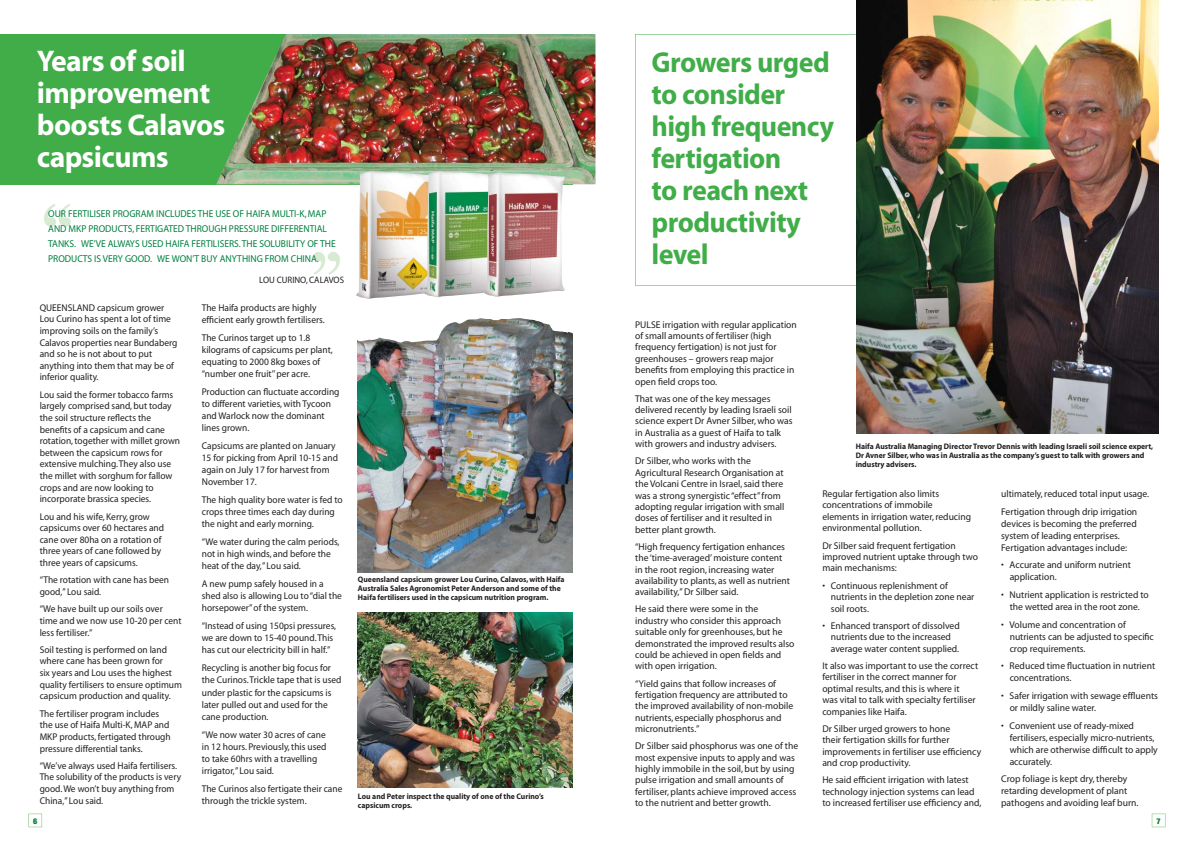
<style>
.page{position:relative;width:1191px;height:842px;background:#fff}
.page>*{position:absolute;margin:0;border:0;box-sizing:border-box;transform-origin:0 0}
.t1{font:100px "Bembo";color:#d8ebd2}
.t2{font:30px/32px "Myriad Headline";color:#fff}
.t3{font:29px/32px "Myriad Headline";color:#41ad49;scale:.96 1}
.t4{font:10px/15px "Myriad";color:#00803f;scale:.95 1}
.t5{font:9.8px/11.4px "Myriad";color:#231f20}
.t6{font:9.8px/11.6px "Myriad";color:#231f20;scale:.96 1}
.t7{font:9.3px "Myriad";color:#231f20;scale:.95 1}
.t8{font:700 8px/9px "Myriad";color:#231f20;scale:.96 1}
.t9{font:900 condensed 8px "Helvetica Neue";color:#00803f}
</style>
<div class="page">
<svg style="left:635px;top:34px;width:222px;height:252px"></svg>
<div style="left:0;top:34px;width:573px;height:150px;background:#41ad49"></div>
<svg style="left:1151px;top:814px;width:14px;height:13px"></svg>
<svg style="left:28px;top:814px;width:14px;height:13px"></svg>
<img style="left:216px;top:34px;width:379px;height:150px">
<img style="left:358px;top:318px;width:215px;height:254px">
<img style="left:358px;top:612px;width:215px;height:175px">
<img style="left:355px;top:171px;width:69px;height:128px">
<img style="left:424px;top:171px;width:82px;height:126px">
<img style="left:484px;top:172px;width:81px;height:125px">
<img style="left:857px;top:0;width:301px;height:434px">
<h2 class="t2" style="left:37px;top:47px;width:189px">Years of soil improvement boosts Calavos capsicums</h2>
<h1 class="t1" style="left:37px;top:202px;width:42px">‘‘</h1>
<p class="t4" style="left:48px;top:207px;width:304px">OUR FERTILISER PROGRAM INCLUDES THE USE OF HAIFA MULTI-K, MAP AND MKP PRODUCTS, FERTIGATED THROUGH PRESSURE DIFFERENTIAL TANKS. WE’VE ALWAYS USED HAIFA FERTILISERS. THE SOLUBILITY OF THE PRODUCTS IS VERY GOOD. WE WON’T BUY ANYTHING FROM CHINA.</p>
<p class="t7" style="left:259px;top:276px;width:91px">LOU CURINO, CALAVOS</p>
<h1 class="t1" style="left:347px;top:276px;width:42px;rotate:-180deg">‘‘</h1>
<p class="t6" style="left:40px;top:302px;width:145px">QUEENSLAND capsicum grower<br>Lou Curino has spent a lot of time improving soils on the family’s<br>Calavos properties near Bundaberg and so he is not about to put anything into them that may be of inferior quality.</p>
<p class="t6" style="left:40px;top:389px;width:148px">Lou said the former tobacco farms largely comprised sand, but today the soil structure reflects the benefits of a capsicum and cane rotation, together with millet grown between the capsicum rows for extensive mulching. They also use the millet with sorghum for fallow crops and are now looking to incorporate brassica species.</p>
<p class="t6" style="left:40px;top:511px;width:131px">Lou and his wife, Kerry, grow capsicums over 60 hectares and cane over 80ha on a rotation of three years of cane followed by three years of capsicums.</p>
<p class="t6" style="left:40px;top:575px;width:136px">“The rotation with cane has been good,’’ Lou said.</p>
<p class="t6" style="left:40px;top:604px;width:149px">“We have built up our soils over time and we now use 10-20 per cent less fertiliser.’’</p>
<p class="t6" style="left:40px;top:644px;width:150px">Soil testing is performed on land where cane has been grown for<br>six years and Lou uses the highest quality fertilisers to ensure optimum capsicum production and quality.</p>
<p class="t6" style="left:40px;top:708px;width:138px">The fertiliser program includes the use of Haifa Multi-K, MAP and<br>MKP products, fertigated through pressure differential tanks.</p>
<p class="t6" style="left:40px;top:760px;width:149px">“We’ve always used Haifa fertilisers.<br>The solubility of the products is very good. We won’t buy anything from<br>China,’’ Lou said.</p>
<p class="t6" style="left:202px;top:302px;width:130px;line-height:12.1px">The Haifa products are highly efficient early growth fertilisers.</p>
<p class="t6" style="left:202px;top:332px;width:138px;line-height:12.1px">The Curinos target up to 1.8 kilograms of capsicums per plant, equating to 2000 8kg boxes of “number one fruit’’ per acre.</p>
<p class="t6" style="left:202px;top:386px;width:145px;line-height:12.1px">Production can fluctuate according to different varieties, with Tycoon and Warlock now the dominant lines grown.</p>
<p class="t6" style="left:202px;top:440px;width:143px;line-height:12.1px">Capsicums are planted on January<br>15 for picking from April 10-15 and again on July 17 for harvest from<br>November 17.</p>
<p class="t6" style="left:202px;top:494px;width:148px;line-height:12.1px">The high quality bore water is fed to crops three times each day during the night and early morning.</p>
<p class="t6" style="left:202px;top:537px;width:145px;line-height:12.1px">“We water during the calm periods, not in high winds, and before the heat of the day,’’ Lou said.</p>
<p class="t6" style="left:202px;top:579px;width:147px;line-height:12.1px">A new pump safely housed in a shed also is allowing Lou to “dial the horsepower’’ of the system.</p>
<p class="t6" style="left:202px;top:621px;width:141px;line-height:12.1px">“Instead of using 150psi pressures, we are down to 15-40 pound. This has cut our electricity bill in half.’’</p>
<p class="t6" style="left:202px;top:663px;width:147px;line-height:12.1px">Recycling is another big focus for the Curinos. Trickle tape that is used under plastic for the capsicums is later pulled out and used for the cane production.</p>
<p class="t6" style="left:202px;top:729px;width:131px;line-height:12.1px">“We now water 30 acres of cane in 12 hours. Previously, this used to take 60hrs with a travelling irrigator,’’ Lou said.</p>
<p class="t6" style="left:202px;top:783px;width:148px;line-height:12.1px">The Curinos also fertigate their cane through the trickle system.</p>
<p class="t8" style="left:358px;top:575px;width:217px">Queensland capsicum grower Lou Curino, Calavos, with Haifa<br>Australia Sales Agronomist Peter Anderson and some of the<br>Haifa fertilisers used in the capsicum nutrition program.</p>
<p class="t8" style="left:358px;top:792px;width:195px">Lou and Peter inspect the quality of one of the Curino’s capsicum crops.</p>
<h3 class="t3" style="left:652px;top:48px;width:191px">Growers urged to consider high frequency fertigation<br>to reach next productivity level</h3>
<p class="t5" style="left:635px;top:319px;width:163px">PULSE irrigation with regular application of small amounts of fertiliser (high frequency fertigation) is not just for greenhouses – growers reap major benefits from employing this practice in open field crops too.</p>
<p class="t5" style="left:635px;top:393px;width:159px">That was one of the key messages delivered recently by leading Israeli soil science expert Dr Avner Silber, who was in Australia as a guest of Haifa to talk with growers and industry advisers.</p>
<p class="t5" style="left:635px;top:456px;width:151px">Dr Silber, who works with the Agricultural Research Organisation at the Volcani Centre in Israel, said there was a strong synergistic “effect’’ from adopting regular irrigation with small doses of fertiliser and it resulted in better plant growth.</p>
<p class="t5" style="left:635px;top:542px;width:156px">“High frequency fertigation enhances the ‘time-averaged’ moisture content in the root region, increasing water availability to plants, as well as nutrient availability,’’ Dr Silber said.</p>
<p class="t5" style="left:635px;top:604px;width:161px">He said there were some in the<br>industry who consider this approach suitable only for greenhouses, but he demonstrated the improved results also could be achieved in open fields and with open irrigation.</p>
<p class="t5" style="left:635px;top:678px;width:159px">“Yield gains that follow increases of fertigation frequency are attributed to the improved availability of non-mobile nutrients, especially phosphorus and micronutrients.’’</p>
<p class="t5" style="left:635px;top:741px;width:164px">Dr Silber said phosphorus was one of the most expensive inputs to apply and was highly immobile in the soil, but by using pulse irrigation and small amounts of fertiliser, plants achieve improved access to the nutrient and better growth.</p>
<p class="t8" style="left:855px;top:442px;width:311px">Haifa Australia Managing Director Trevor Dennis with leading Israeli soil science expert,<br>Dr Avner Silber, who was in Australia as the company’s guest to talk with growers and industry advisers.</p>
<p class="t5" style="left:822px;top:489px;width:150px">Regular fertigation also limits concentrations of immobile elements in irrigation water, reducing environmental pollution.</p>
<p class="t5" style="left:822px;top:540px;width:157px">Dr Silber said frequent fertigation improved nutrient uptake through two main mechanisms:</p>
<p class="t5" style="left:831px;top:580px;width:145px;text-indent:-9px">• Continuous replenishment of nutrients in the depletion zone near soil roots.</p>
<p class="t5" style="left:831px;top:620px;width:130px;text-indent:-9px">• Enhanced transport of dissolved nutrients due to the increased average water content supplied.</p>
<p class="t5" style="left:822px;top:660px;width:157px">It also was important to use the correct fertiliser in the correct manner for optimal results, and this is where it<br>was vital to talk with specialty fertiliser companies like Haifa.</p>
<p class="t5" style="left:822px;top:724px;width:160px">Dr Silber urged growers to hone<br>their fertigation skills for further improvements in fertiliser use efficiency and crop productivity.</p>
<p class="t5" style="left:822px;top:775px;width:160px">He said efficient irrigation with latest technology injection systems can lead to increased fertiliser use efficiency and,</p>
<p class="t5" style="left:1001px;top:486px;width:150px;line-height:17.7px">ultimately, reduced total input usage.<br>Fertigation through drip irrigation</p>
<p class="t5" style="left:1001px;top:518px;width:137px;line-height:12px">devices is becoming the preferred system of leading enterprises.<br>Fertigation advantages include:</p>
<p class="t5" style="left:1009px;top:560px;width:123px;line-height:12px;text-indent:-9px">• Accurate and uniform nutrient application.</p>
<p class="t5" style="left:1001px;top:589px;width:149px;line-height:12px;text-align:center">• Nutrient application is restricted to the wetted area in the root zone.</p>
<p class="t5" style="left:1009px;top:619px;width:146px;line-height:12px;text-indent:-9px">• Volume and concentration of nutrients can be adjusted to specific crop requirements.</p>
<p class="t5" style="left:1009px;top:661px;width:147px;line-height:12px;text-indent:-9px">• Reduced time fluctuation in nutrient concentrations.</p>
<p class="t5" style="left:1009px;top:690px;width:150px;line-height:12px;text-indent:-9px">• Safer irrigation with sewage effluents or mildly saline water.</p>
<p class="t5" style="left:1009px;top:720px;width:150px;line-height:12px;text-indent:-9px">• Convenient use of ready-mixed fertilisers, especially micro-nutrients, which are otherwise difficult to apply accurately.</p>
<p class="t5" style="left:1001px;top:774px;width:139px;line-height:12px">Crop foliage is kept dry, thereby retarding development of plant pathogens and avoiding leaf burn.</p>
<p class="t9" style="left:33px;top:816px;width:6px">6</p>
<p class="t9" style="left:1156px;top:816px;width:6px">7</p>
</div>
